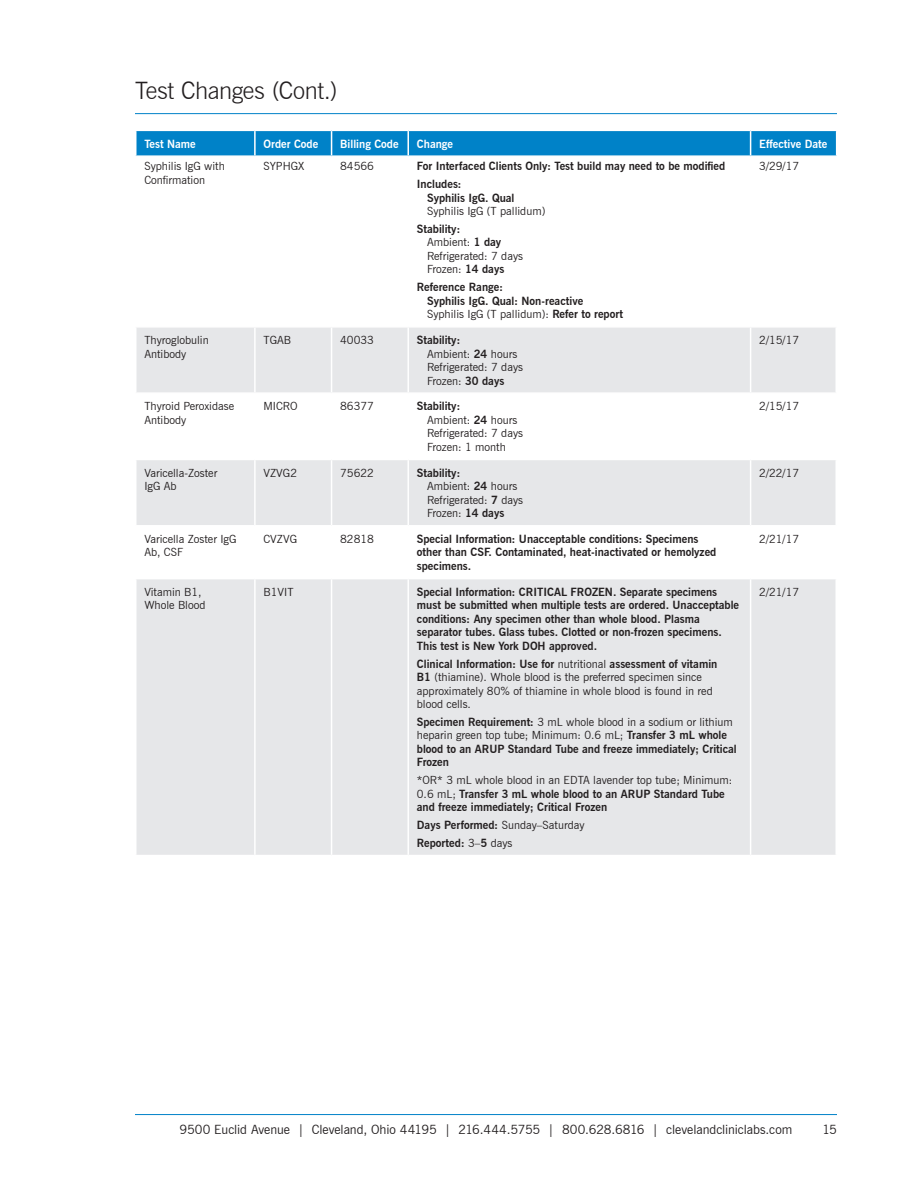
<style>
.page{position:relative;width:918px;height:1188px;background:#fff}
.page>*{position:absolute;margin:0;border:0;box-sizing:border-box;transform-origin:0 0}
.t1{font:300 24px "News Gothic BT";letter-spacing:-.015em;color:#231f20}
.t2{font:12.75px "News Gothic BT";letter-spacing:-.005em;color:#231f20}
.t3{font:700 11.25px/13.5px "News Gothic BT";color:#231f20}
.t4{font:11.25px/13.5px "News Gothic BT";color:#231f20}
.t5{font:700 11.25px "News Gothic BT";color:#fff}
.s1{font-weight:700}
.s2{font-weight:400}
</style>
<div class="page">
<hr style="left:135px;top:1114px;width:702px;height:1px;background:#0082c8">
<svg style="left:136px;top:328px;width:700px;height:527px;fill:#e6e7e9"></svg>
<hr style="left:254px;top:328px;width:2px;height:64px;background:#fff">
<hr style="left:331px;top:328px;width:1px;height:64px;background:#fff">
<hr style="left:407px;top:328px;width:2px;height:64px;background:#fff">
<hr style="left:750px;top:328px;width:1px;height:64px;background:#fff">
<hr style="left:135px;top:392px;width:120px;height:2px;background:#fff">
<hr style="left:255px;top:392px;width:77px;height:2px;background:#fff">
<hr style="left:254px;top:394px;width:2px;height:65px;background:#fff">
<hr style="left:332px;top:392px;width:76px;height:2px;background:#fff">
<hr style="left:331px;top:394px;width:1px;height:65px;background:#fff">
<hr style="left:408px;top:392px;width:343px;height:2px;background:#fff">
<hr style="left:407px;top:394px;width:2px;height:65px;background:#fff">
<hr style="left:751px;top:392px;width:86px;height:2px;background:#fff">
<hr style="left:750px;top:394px;width:1px;height:65px;background:#fff">
<hr style="left:135px;top:459px;width:120px;height:1px;background:#fff">
<hr style="left:255px;top:459px;width:77px;height:1px;background:#fff">
<hr style="left:254px;top:460px;width:2px;height:65px;background:#fff">
<hr style="left:332px;top:459px;width:76px;height:1px;background:#fff">
<hr style="left:331px;top:460px;width:1px;height:65px;background:#fff">
<hr style="left:408px;top:459px;width:343px;height:1px;background:#fff">
<hr style="left:407px;top:460px;width:2px;height:65px;background:#fff">
<hr style="left:751px;top:459px;width:86px;height:1px;background:#fff">
<hr style="left:750px;top:460px;width:1px;height:65px;background:#fff">
<hr style="left:135px;top:525px;width:120px;height:2px;background:#fff">
<hr style="left:255px;top:525px;width:77px;height:2px;background:#fff">
<hr style="left:254px;top:527px;width:2px;height:51px;background:#fff">
<hr style="left:332px;top:525px;width:76px;height:2px;background:#fff">
<hr style="left:331px;top:527px;width:1px;height:51px;background:#fff">
<hr style="left:408px;top:525px;width:343px;height:2px;background:#fff">
<hr style="left:407px;top:527px;width:2px;height:51px;background:#fff">
<hr style="left:751px;top:525px;width:86px;height:2px;background:#fff">
<hr style="left:750px;top:527px;width:1px;height:51px;background:#fff">
<hr style="left:135px;top:578px;width:120px;height:1px;background:#fff">
<hr style="left:255px;top:578px;width:77px;height:1px;background:#fff">
<hr style="left:254px;top:579px;width:2px;height:276px;background:#fff">
<hr style="left:332px;top:578px;width:76px;height:1px;background:#fff">
<hr style="left:331px;top:579px;width:1px;height:276px;background:#fff">
<hr style="left:408px;top:578px;width:343px;height:1px;background:#fff">
<hr style="left:407px;top:579px;width:2px;height:276px;background:#fff">
<hr style="left:751px;top:578px;width:86px;height:1px;background:#fff">
<hr style="left:750px;top:579px;width:1px;height:276px;background:#fff">
<hr style="left:135px;top:113px;width:702px;height:1px;background:#0082c8">
<svg style="left:136px;top:130px;width:701px;height:25px;background:#0d88ca"></svg>
<h1 class="t1" style="left:135px;top:76px;width:204px">Test Changes (Cont.)</h1>
<p class="t5" style="left:144px;top:137px;width:53px">Test Name</p>
<p class="t5" style="left:264px;top:137px;width:56px">Order Code</p>
<p class="t5" style="left:340px;top:137px;width:60px">Billing Code</p>
<p class="t5" style="left:417px;top:137px;width:38px">Change</p>
<p class="t5" style="left:759px;top:137px;width:70px">Effective Date</p>
<p class="t4" style="left:144px;top:159px;width:82px">Syphilis IgG with<br>Confirmation</p>
<p class="t4" style="left:264px;top:159px;width:42px">SYPHGX</p>
<p class="t4" style="left:340px;top:159px;width:35px">84566</p>
<p class="t3" style="left:417px;top:157px;width:310px;line-height:17.9px">For Interfaced Clients Only: Test build may need to be modified<br>Includes:</p>
<p class="t3" style="left:427px;top:191px;width:89px">Syphilis IgG. Qual</p>
<p class="t4" style="left:427px;top:204px;width:120px">Syphilis IgG (T pallidum)</p>
<p class="t4" style="left:427px;top:222px;width:98px;text-indent:-10px"><span class="s1">Stability:<br></span>Ambient: <span class="s1">1 day<br></span>Refrigerated: 7 days<br>Frozen: <span class="s1">14 days</span></p>
<p class="t3" style="left:427px;top:280px;width:198px;text-indent:-10px">Reference Range:<br>Syphilis IgG. Qual: Non-reactive<br><span class="s2">Syphilis IgG (T pallidum):</span> Refer to report</p>
<p class="t4" style="left:759px;top:159px;width:41px">3/29/17</p>
<p class="t4" style="left:144px;top:333px;width:66px">Thyroglobulin<br>Antibody</p>
<p class="t4" style="left:264px;top:333px;width:29px">TGAB</p>
<p class="t4" style="left:340px;top:333px;width:35px">40033</p>
<p class="t4" style="left:427px;top:333px;width:98px;text-indent:-10px"><span class="s1">Stability:<br></span>Ambient: <span class="s1">24</span> hours<br>Refrigerated: 7 days<br>Frozen: <span class="s1">30 days</span></p>
<p class="t4" style="left:759px;top:333px;width:41px">2/15/17</p>
<p class="t4" style="left:144px;top:400px;width:91px">Thyroid Peroxidase<br>Antibody</p>
<p class="t4" style="left:264px;top:400px;width:36px">MICRO</p>
<p class="t4" style="left:340px;top:400px;width:35px">86377</p>
<p class="t4" style="left:427px;top:400px;width:98px;text-indent:-10px"><span class="s1">Stability:<br></span>Ambient: <span class="s1">24</span> hours<br>Refrigerated: 7 days<br>Frozen: 1 month</p>
<p class="t4" style="left:759px;top:400px;width:41px">2/15/17</p>
<p class="t4" style="left:144px;top:466px;width:74px">Varicella-Zoster<br>IgG Ab</p>
<p class="t4" style="left:264px;top:466px;width:35px">VZVG2</p>
<p class="t4" style="left:340px;top:466px;width:35px">75622</p>
<p class="t4" style="left:427px;top:466px;width:98px;text-indent:-10px"><span class="s1">Stability:<br></span>Ambient: <span class="s1">24</span> hours<br>Refrigerated: <span class="s1">7</span> days<br>Frozen: <span class="s1">14 days</span></p>
<p class="t4" style="left:759px;top:466px;width:41px">2/22/17</p>
<p class="t4" style="left:144px;top:532px;width:94px">Varicella Zoster IgG<br>Ab, CSF</p>
<p class="t4" style="left:264px;top:532px;width:35px">CVZVG</p>
<p class="t4" style="left:340px;top:532px;width:35px">82818</p>
<p class="t3" style="left:417px;top:532px;width:301px">Special Information: Unacceptable conditions: Specimens other than CSF. Contaminated, heat-inactivated or hemolyzed specimens.</p>
<p class="t4" style="left:759px;top:532px;width:41px">2/21/17</p>
<p class="t4" style="left:144px;top:585px;width:63px">Vitamin B1,<br>Whole Blood</p>
<p class="t4" style="left:264px;top:585px;width:32px">B1VIT</p>
<p class="t3" style="left:417px;top:585px;width:324px">Special Information: CRITICAL FROZEN. Separate specimens must be submitted when multiple tests are ordered. Unacceptable conditions: Any specimen other than whole blood. Plasma separator tubes. Glass tubes. Clotted or non-frozen specimens.<br>This test is New York DOH approved.</p>
<p class="t4" style="left:417px;top:657px;width:302px"><span class="s1">Clinical Information: Use for</span> nutritional <span class="s1">assessment of vitamin B1</span> (thiamine). Whole blood is the preferred specimen since approximately 80% of thiamine in whole blood is found in red blood cells.</p>
<p class="t3" style="left:417px;top:715px;width:321px">Specimen Requirement: <span class="s2">3 mL whole blood in a sodium or lithium heparin green top tube; Minimum: 0.6 mL;</span> Transfer 3 mL whole blood to an ARUP Standard Tube and freeze immediately; Critical Frozen</p>
<p class="t3" style="left:417px;top:773px;width:317px"><span class="s2">*OR* 3 mL whole blood in an EDTA lavender top tube; Minimum:<br>0.6 mL;</span> Transfer 3 mL whole blood to an ARUP Standard Tube and freeze immediately; Critical Frozen</p>
<p class="t3" style="left:417px;top:816px;width:169px;line-height:17.9px">Days Performed: <span class="s2">Sunday–Saturday<br></span>Reported: <span class="s2">3–</span>5 <span class="s2">days</span></p>
<p class="t4" style="left:759px;top:585px;width:41px">2/21/17</p>
<p class="t2" style="left:180px;top:1122px;width:614px">9500 Euclid Avenue | Cleveland, Ohio 44195 | 216.444.5755 | 800.628.6816 | clevelandcliniclabs.com</p>
<p class="t2" style="left:822px;top:1122px;width:16px">15</p>
</div>
